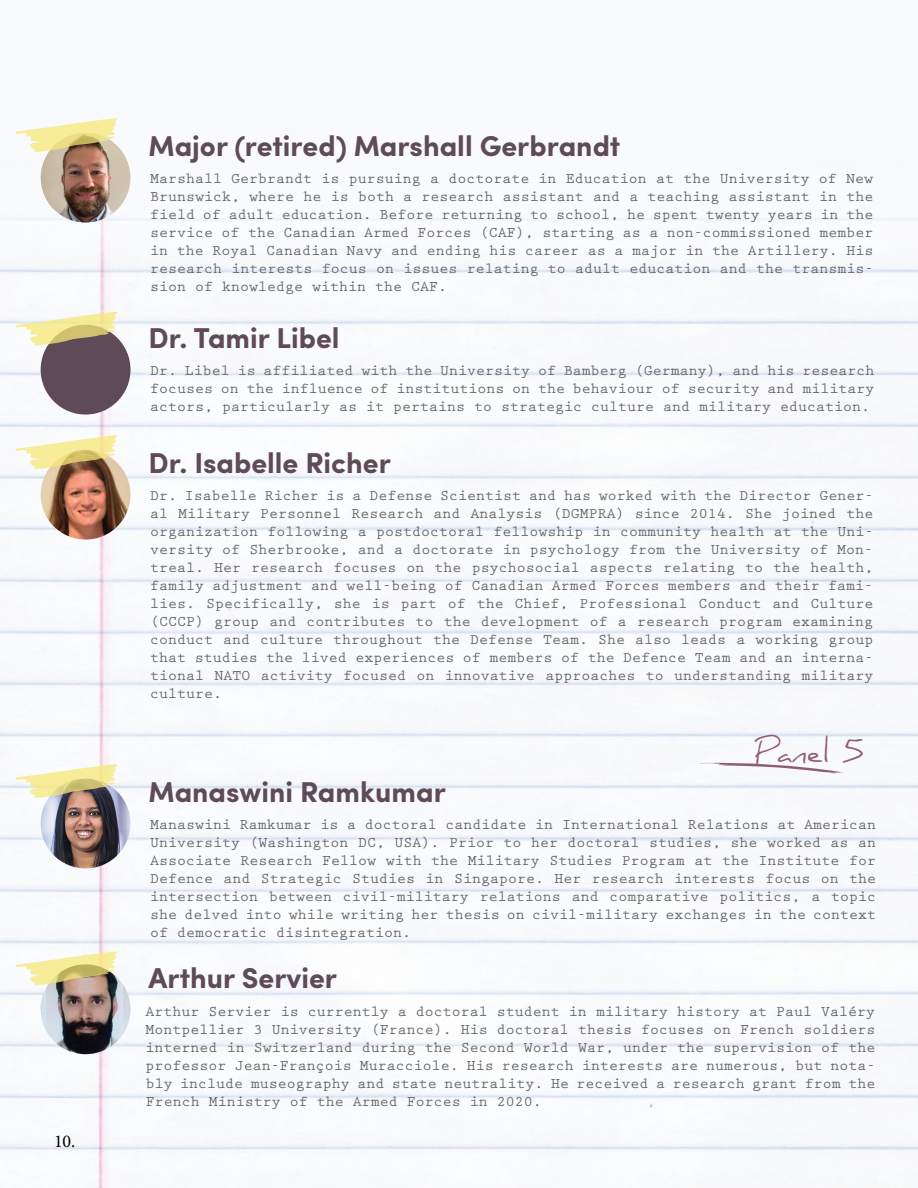
<style>
.page{position:relative;width:918px;height:1188px;background:#fff}
.page>*{position:absolute;margin:0;border:0;box-sizing:border-box;transform-origin:0 0}
.t1{font:30px "Daniel";color:#8e5d6f}
.t2{font:700 28.8px "Sofia Pro";color:#5f4b57}
.t3{font:18px "Minion Pro";color:#000}
.t4{font:700 15px/18px "Prestige Elite Std";color:#636466;text-align:justify}
</style>
<div class="page">
<img style="left:0;top:289px;width:918px;height:899px">
<div style="left:0;top:0;width:918px;height:289px;background:#f8fafd"></div>
<img style="left:41px;top:779px;width:89px;height:89px;border-radius:50%">
<svg style="left:16px;top:764px;width:101px;height:34px"></svg>
<img style="left:41px;top:133px;width:89px;height:90px;border-radius:50%">
<svg style="left:16px;top:118px;width:101px;height:34px"></svg>
<div style="left:41px;top:325px;width:89px;height:90px;background:#5f4b57;border-radius:50%"></div>
<svg style="left:16px;top:312px;width:101px;height:34px"></svg>
<svg style="left:698px;top:762px;width:148px;height:11px"></svg>
<img style="left:41px;top:450px;width:89px;height:90px;border-radius:50%">
<svg style="left:16px;top:435px;width:101px;height:34px"></svg>
<img style="left:41px;top:964px;width:89px;height:90px;border-radius:50%">
<svg style="left:16px;top:951px;width:101px;height:34px"></svg>
<p class="t3" style="left:54px;top:1129px;width:23px">10.</p>
<h2 class="t2" style="left:149px;top:124px;width:473px">Major (retired) Marshall Gerbrandt</h2>
<p class="t4" style="left:150px;top:170px;width:725px">Marshall Gerbrandt is pursuing a doctorate in Education at the University of New Brunswick, where he is both a research assistant and a teaching assistant in the field of adult education. Before returning to school, he spent twenty years in the service of the Canadian Armed Forces (CAF), starting as a non-commissioned member in the Royal Canadian Navy and ending his career as a major in the Artillery. His research interests focus on issues relating to adult education and the transmis&shy;sion of knowledge within the CAF.</p>
<h2 class="t2" style="left:149px;top:316px;width:192px">Dr. Tamir Libel</h2>
<p class="t4" style="left:150px;top:362px;width:726px">Dr. Libel is affiliated with the University of Bamberg (Germany), and his research focuses on the influence of institutions on the behaviour of security and military actors, particularly as it pertains to strategic culture and military education.</p>
<h2 class="t2" style="left:149px;top:441px;width:244px">Dr. Isabelle Richer</h2>
<p class="t4" style="left:150px;top:487px;width:725px">Dr. Isabelle Richer is a Defense Scientist and has worked with the Director Gener&shy;al Military Personnel Research and Analysis (DGMPRA) since 2014. She joined the organization following a postdoctoral fellowship in community health at the Uni&shy;versity of Sherbrooke, and a doctorate in psychology from the University of Mon&shy;treal. Her research focuses on the psychosocial aspects relating to the health, family adjustment and well-being of Canadian Armed Forces members and their fami&shy;lies. Specifically, she is part of the Chief, Professional Conduct and Culture (CCCP) group and contributes to the development of a research program examining conduct and culture throughout the Defense Team. She also leads a working group that studies the lived experiences of members of the Defence Team and an interna&shy;tional NATO activity focused on innovative approaches to understanding military culture.</p>
<h2 class="t2" style="left:149px;top:770px;width:299px">Manaswini Ramkumar</h2>
<h1 class="t1" style="left:754px;top:734px;width:112px">Panel 5</h1>
<p class="t4" style="left:150px;top:816px;width:728px">Manaswini Ramkumar is a doctoral candidate in International Relations at American University (Washington DC, USA). Prior to her doctoral studies, she worked as an Associate Research Fellow with the Military Studies Program at the Institute for Defence and Strategic Studies in Singapore. Her research interests focus on the intersection between civil-military relations and comparative politics, a topic she delved into while writing her thesis on civil-military exchanges in the context of democratic disintegration.</p>
<h2 class="t2" style="left:149px;top:956px;width:190px">Arthur Servier</h2>
<p class="t4" style="left:146px;top:1003px;width:731px">Arthur Servier is currently a doctoral student in military history at Paul Valéry Montpellier 3 University (France). His doctoral thesis focuses on French soldiers interned in Switzerland during the Second World War, under the supervision of the professor Jean-François Muracciole. His research interests are numerous, but nota&shy;bly include museography and state neutrality. He received a research grant from the French Ministry of the Armed Forces in 2020.</p>
</div>
